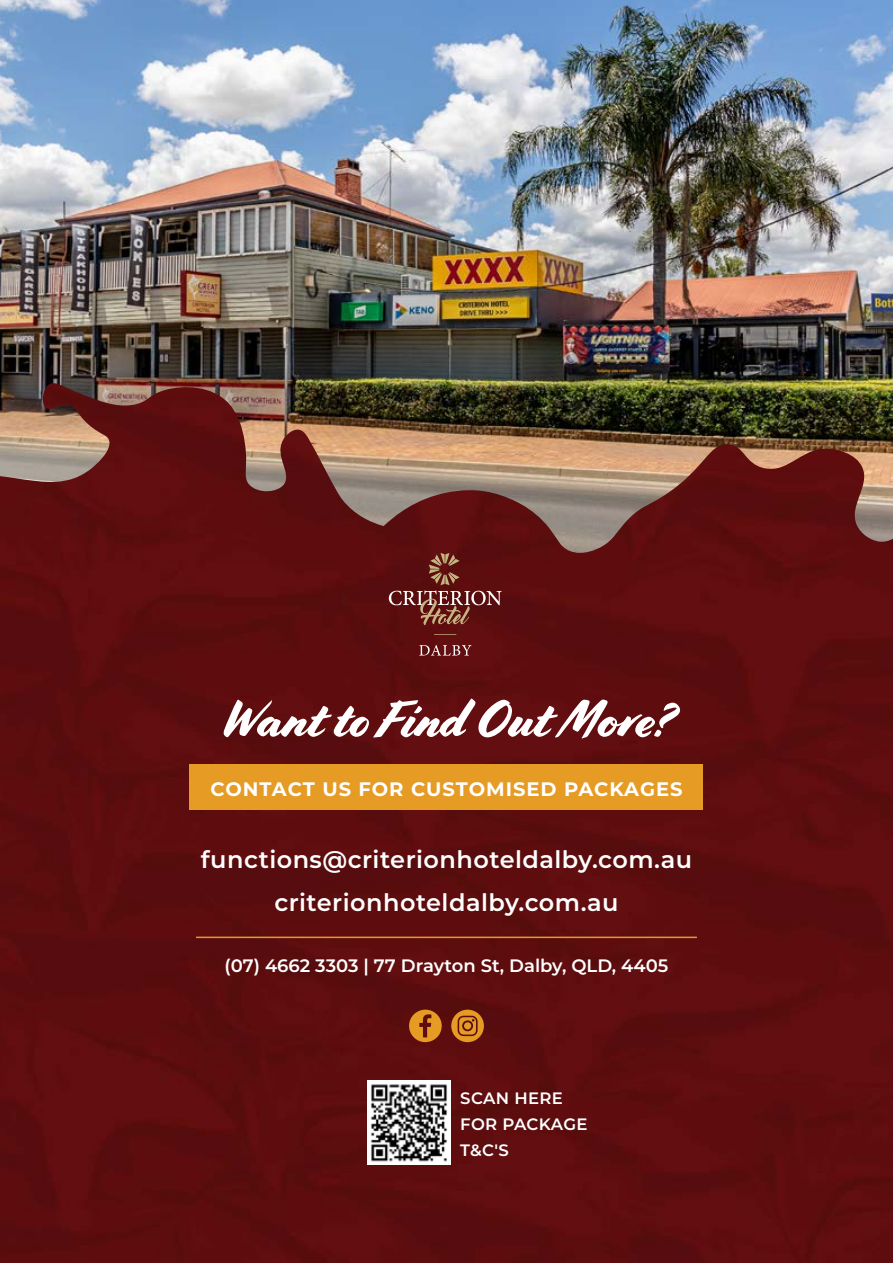
<style>
.page{position:relative;width:893px;height:1263px;background:#fff}
.page>*{position:absolute;margin:0;border:0;box-sizing:border-box;transform-origin:0 0}
.t1{font:52.5px "Cortado";letter-spacing:-.015em;color:#fff}
.t2{font:600 24px "Montserrat";letter-spacing:.02em;color:#fff}
.t3{font:700 19.5px "Montserrat";letter-spacing:.05em;color:#fff}
.t4{font:600 18px "Montserrat";color:#fff}
.t5{font:600 16.5px/26.4px "Montserrat";letter-spacing:.02em;color:#fff}
</style>
<div class="page">
<img style="left:0;top:0;width:893px;height:383px">
<img style="left:0;top:383px;width:893px;height:880px">
<svg style="left:409px;top:1009px;width:33px;height:33px"></svg>
<svg style="left:451px;top:1010px;width:33px;height:32px"></svg>
<div style="left:464px;top:1022px;width:7px;height:7px;background:#e59b24;border-radius:50%"></div>
<div style="left:190px;top:764px;width:513px;height:46px;background:#e59b24"></div>
<hr style="left:196px;top:936px;width:501px;height:2px;background:#e59b24">
<svg style="left:419px;top:645px;width:53px;height:10px"></svg>
<svg style="left:434px;top:634px;width:22px;height:1px"></svg>
<svg style="left:389px;top:553px;width:113px;height:72px;background:#6e2a27"></svg>
<img style="left:367px;top:1081px;width:84px;height:83px">
<h1 class="t1" style="left:220px;top:688px;width:454px">Want to Find Out More?</h1>
<p class="t3" style="left:210px;top:774px;width:474px">CONTACT US FOR CUSTOMISED PACKAGES</p>
<p class="t2" style="left:201px;top:842px;width:493px">functions@criterionhoteldalby.com.au</p>
<p class="t2" style="left:274px;top:886px;width:346px">criterionhoteldalby.com.au</p>
<p class="t4" style="left:225px;top:952px;width:445px">(07) 4662 3303 | 77 Drayton St, Dalby, QLD, 4405</p>
<p class="t5" style="left:460px;top:1084px;width:129px">SCAN HERE<br>FOR PACKAGE<br>T&amp;C'S</p>
</div>
